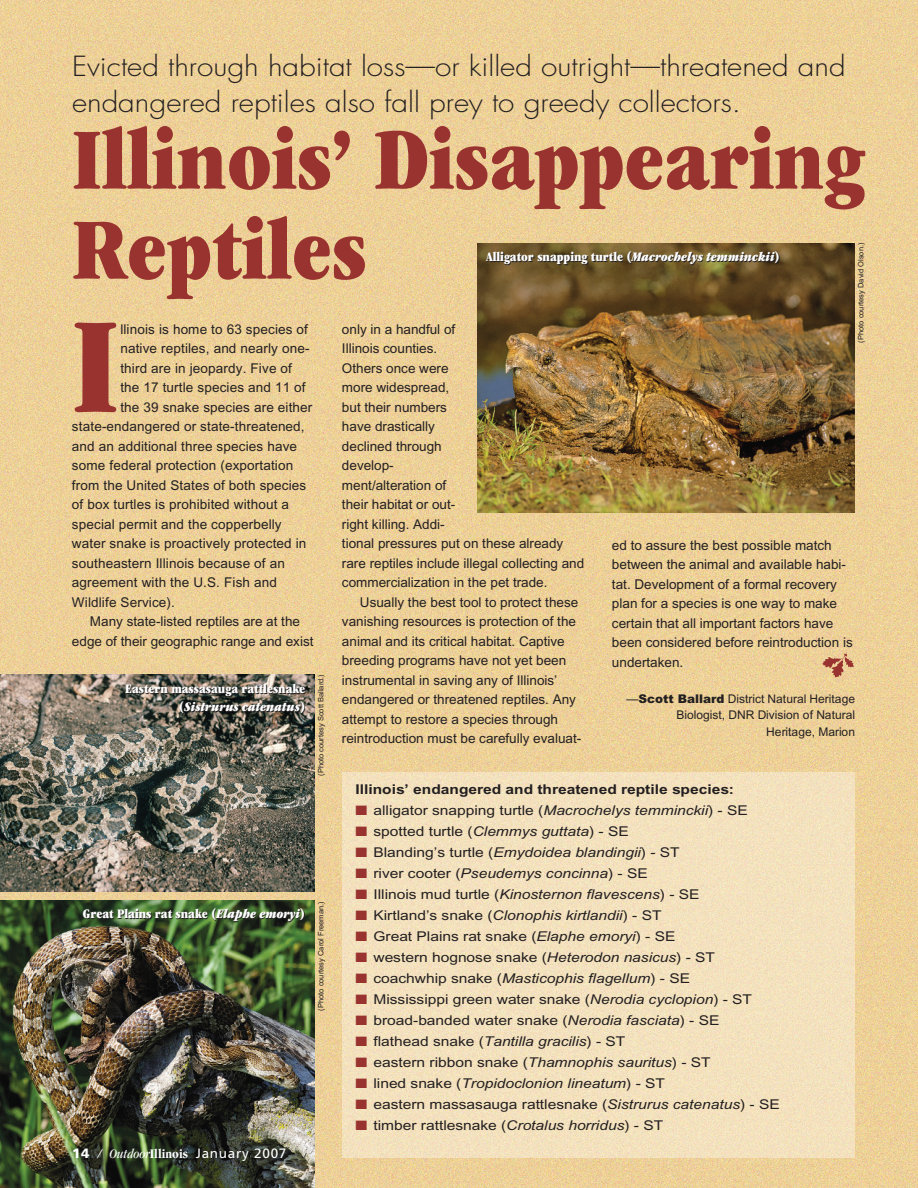
<style>
.page{position:relative;width:918px;height:1188px;background:#fff}
.page>*{position:absolute;margin:0;border:0;box-sizing:border-box;transform-origin:0 0}
.t1{font:ultra-condensed 141.45px "Garamond";color:#993330}
.t2{font:ultra-condensed 90px/90px "Garamond";color:#993330}
.t3{font:300 27px/36px "Futura";color:#231f20;scale:1.1 1}
.t4{font:13.5px/19.5px "Arial";color:#231f20}
.t5{font:13.5px "Arial";color:#231f20;scale:1.15 1}
.t6{font:ultra-condensed 13.5px/18px "Garamond";color:#fff;text-align:right}
.t7{font:italic 13.5px "Arial";color:#231f20;scale:1.15 1}
.t8{font:700 13.5px "Arial";color:#231f20;scale:1.15 1}
.t9{font:13.5px "Frutiger";letter-spacing:.055em;color:#fff}
.t10{font:12px/16.5px "Arial";color:#231f20;text-align:right}
.t11{font:7.5px "Arial";color:#231f20}
.s1{font-style:italic}
.s2{font-weight:900}
.s3{font-family:"Garamond";font-style:italic;font-stretch:condensed}
.s4{font-family:"Garamond";font-weight:700;font-stretch:condensed}
.s5{color:#993330}
.s6{font-style:normal}
</style>
<div class="page">
<img style="left:0;top:0;width:918px;height:1188px">
<img style="left:0;top:900px;width:315px;height:288px">
<img style="left:342px;top:772px;width:513px;height:386px">
<img style="left:822px;top:653px;width:32px;height:25px">
<img style="left:477px;top:243px;width:378px;height:270px">
<img style="left:0;top:674px;width:315px;height:217px">
<h3 class="t3" style="left:72px;top:51px;width:705px">Evicted through habitat loss—or killed outright—threatened and endangered reptiles also fall prey to greedy collectors.</h3>
<h2 class="t2" style="left:72px;top:122px;width:794px">Illinois’ Disappearing<br>Reptiles</h2>
<p class="t11" style="left:858px;top:343px;width:102px;rotate:-90deg">(Photo courtesy David Olson.)</p>
<p class="t6" style="left:486px;top:249px;width:295px">Alligator snapping turtle (<span class="s1">Macrochelys temminckii</span>)</p>
<h1 class="t1" style="left:72px;top:314px;width:49px">I</h1>
<p class="t4" style="left:120px;top:320px;width:189px">llinois is home to 63 species of</p>
<p class="t4" style="left:342px;top:320px;width:244px">only in a handful of<br>Illinois counties.<br>Others once were<br>more widespread,<br>but their numbers<br>have drastically<br>declined through<br>develop-<br>ment/alteration of<br>their habitat or out-<br>right killing. Addi-<br>tional pressures put on these already rare reptiles include illegal collecting and commercialization in the pet trade.</p>
<p class="t4" style="left:342px;top:593px;width:241px;text-indent:18px">Usually the best tool to protect these vanishing resources is protection of the animal and its critical habitat. Captive breeding programs have not yet been instrumental in saving any of Illinois’ endangered or threatened reptiles. Any attempt to restore a species through reintroduction must be carefully evaluat-</p>
<p class="t4" style="left:120px;top:340px;width:191px">native reptiles, and nearly one-</p>
<p class="t4" style="left:120px;top:359px;width:173px">third are in jeopardy. Five of</p>
<p class="t4" style="left:120px;top:379px;width:187px">the 17 turtle species and 11 of</p>
<p class="t4" style="left:120px;top:398px;width:194px">the 39 snake species are either</p>
<p class="t4" style="left:72px;top:418px;width:234px">state-endangered or state-threatened,</p>
<p class="t4" style="left:72px;top:437px;width:227px">and an additional three species have</p>
<p class="t4" style="left:72px;top:457px;width:223px">some federal protection (exportation</p>
<p class="t4" style="left:72px;top:476px;width:236px">from the United States of both species</p>
<p class="t4" style="left:72px;top:496px;width:219px">of box turtles is prohibited without a</p>
<p class="t4" style="left:72px;top:515px;width:211px">special permit and the copperbelly</p>
<p class="t4" style="left:72px;top:535px;width:236px">water snake is proactively protected in</p>
<p class="t4" style="left:72px;top:554px;width:214px">southeastern Illinois because of an</p>
<p class="t4" style="left:72px;top:574px;width:206px">agreement with the U.S. Fish and</p>
<p class="t4" style="left:72px;top:593px;width:105px">Wildlife Service).</p>
<p class="t4" style="left:90px;top:613px;width:212px">Many state-listed reptiles are at the</p>
<p class="t4" style="left:72px;top:632px;width:243px">edge of their geographic range and exist</p>
<p class="t4" style="left:612px;top:536px;width:242px">ed to assure the best possible match between the animal and available habi&shy;tat. Development of a formal recovery plan for a species is one way to make certain that all important factors have been considered before reintroduction is undertaken.</p>
<p class="t10" style="left:626px;top:691px;width:230px">—<span class="s2">Scott Ballard</span> District Natural Heritage<br>Biologist, DNR Division of Natural<br>Heritage, Marion</p>
<p class="t6" style="left:125px;top:681px;width:181px">Eastern massasauga rattlesnake (<span class="s1">Sistrurus catenatus</span>)</p>
<p class="t11" style="left:318px;top:776px;width:103px;rotate:-90deg">(Photo courtesy Scott Ballard.)</p>
<p class="t6" style="left:83px;top:906px;width:224px">Great Plains rat snake (<span class="s1">Elaphe emoryi</span>)</p>
<p class="t11" style="left:318px;top:1011px;width:111px;rotate:-90deg">(Photo courtesy Carol Freeman.)</p>
<p class="t9" style="left:72px;top:1148px;width:216px"><span class="s2">14</span> <span class="s3">/ Outdoor</span><span class="s4">Illinois</span> January 2007</p>
<p class="t8" style="left:356px;top:784px;width:331px">Illinois’ endangered and threatened reptile species:</p>
<p class="t5" style="left:355px;top:805px;width:343px"><span class="s5">■</span> alligator snapping turtle (<span class="s1">Macrochelys temminckii</span>) - SE</p>
<p class="t5" style="left:355px;top:826px;width:239px"><span class="s5">■</span> spotted turtle (<span class="s1">Clemmys guttata</span>) - SE</p>
<p class="t5" style="left:355px;top:847px;width:283px"><span class="s5">■</span> Blanding’s turtle (<span class="s1">Emydoidea blandingii</span>) - ST</p>
<p class="t7" style="left:355px;top:869px;width:256px"><span class="s5">■</span> <span class="s6">river cooter (</span>Pseudemys concinna<span class="s6">) - SE</span></p>
<p class="t5" style="left:355px;top:890px;width:301px"><span class="s5">■</span> Illinois mud turtle (<span class="s1">Kinosternon flavescens</span>) - SE</p>
<p class="t5" style="left:355px;top:911px;width:268px"><span class="s5">■</span> Kirtland’s snake (<span class="s1">Clonophis kirtlandii</span>) - ST</p>
<p class="t5" style="left:355px;top:932px;width:280px"><span class="s5">■</span> Great Plains rat snake (<span class="s1">Elaphe emoryi</span>) - SE</p>
<p class="t5" style="left:355px;top:953px;width:314px"><span class="s5">■</span> western hognose snake (<span class="s1">Heterodon nasicus</span>) - ST</p>
<p class="t7" style="left:355px;top:974px;width:292px"><span class="s5">■</span> <span class="s6">coachwhip snake (</span>Masticophis flagellum<span class="s6">) - SE</span></p>
<p class="t5" style="left:355px;top:995px;width:346px"><span class="s5">■</span> Mississippi green water snake (<span class="s1">Nerodia cyclopion</span>) - ST</p>
<p class="t5" style="left:355px;top:1016px;width:318px"><span class="s5">■</span> broad-banded water snake (<span class="s1">Nerodia fasciata</span>) - SE</p>
<p class="t5" style="left:355px;top:1037px;width:236px"><span class="s5">■</span> flathead snake (<span class="s1">Tantilla gracilis</span>) - ST</p>
<p class="t5" style="left:355px;top:1058px;width:310px"><span class="s5">■</span> eastern ribbon snake (<span class="s1">Thamnophis sauritus</span>) - ST</p>
<p class="t7" style="left:355px;top:1079px;width:271px"><span class="s5">■</span> <span class="s6">lined snake (</span>Tropidoclonion lineatum<span class="s6">) - ST</span></p>
<p class="t5" style="left:355px;top:1100px;width:370px"><span class="s5">■</span> eastern massasauga rattlesnake (<span class="s1">Sistrurus catenatus</span>) - SE</p>
<p class="t5" style="left:355px;top:1121px;width:269px"><span class="s5">■</span> timber rattlesnake (<span class="s1">Crotalus horridus</span>) - ST</p>
</div>
